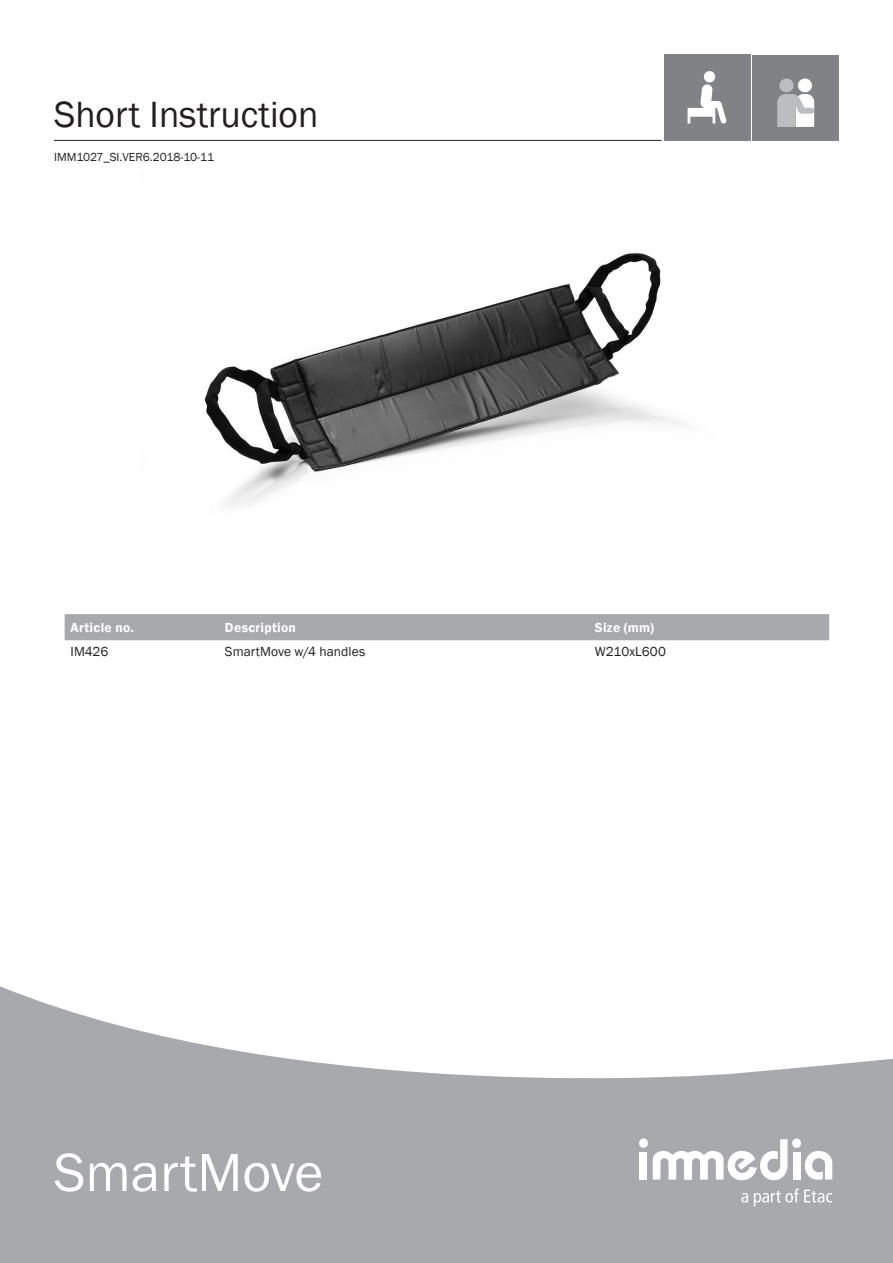
<style>
.page{position:relative;width:893px;height:1263px;background:#fff}
.page>*{position:absolute;margin:0;border:0;box-sizing:border-box;transform-origin:0 0}
.t1{font:55.5px "Franklin Gothic";color:#fff}
.t2{font:37.5px "Franklin Gothic";color:#231f20}
.t3{font:13.5px "Franklin Gothic";letter-spacing:.005em;color:#231f20}
.t4{font:600 13.5px "Franklin Gothic";letter-spacing:.02em;color:#fff}
.t5{font:12px "Franklin Gothic";color:#231f20}
</style>
<div class="page">
<svg style="left:0;top:986px;width:893px;height:277px;fill:#a8a9ad"></svg>
<div style="left:752px;top:56px;width:87px;height:85px;background:#808285"></div>
<svg style="left:777px;top:79px;width:37px;height:48px"></svg>
<div style="left:664px;top:54px;width:86px;height:87px;background:#808285"></div>
<svg style="left:688px;top:71px;width:39px;height:53px"></svg>
<div style="left:65px;top:614px;width:764px;height:26px;background:#a8a9ad"></div>
<div style="left:792px;top:1138px;width:9px;height:10px;background:#fff;border-radius:50%"></div>
<div style="left:639px;top:1138px;width:9px;height:10px;background:#fff;border-radius:50%"></div>
<svg style="left:653px;top:1139px;width:134px;height:41px"></svg>
<div style="left:793px;top:1151px;width:7px;height:28px;background:#fff"></div>
<svg style="left:805px;top:1151px;width:27px;height:29px"></svg>
<div style="left:640px;top:1151px;width:7px;height:28px;background:#fff"></div>
<svg style="left:741px;top:1193px;width:7px;height:9px"></svg>
<svg style="left:754px;top:1188px;width:78px;height:18px"></svg>
<hr style="left:54px;top:140px;width:608px;height:1px;background:#231f20">
<img style="left:204px;top:253px;width:476px;height:253px">
<p class="t2" style="left:54px;top:91px;width:266px">Short Instruction</p>
<p class="t5" style="left:54px;top:150px;width:162px">IMM1027_SI.VER6.2018-10-11</p>
<p class="t4" style="left:71px;top:619px;width:65px">Article no.</p>
<p class="t4" style="left:225px;top:619px;width:73px">Description</p>
<p class="t4" style="left:595px;top:619px;width:61px">Size (mm)</p>
<p class="t3" style="left:71px;top:643px;width:39px">IM426</p>
<p class="t3" style="left:225px;top:643px;width:142px">SmartMove w/4 handles</p>
<p class="t3" style="left:595px;top:643px;width:73px">W210xL600</p>
<p class="t1" style="left:54px;top:1138px;width:271px">SmartMove</p>
</div>
